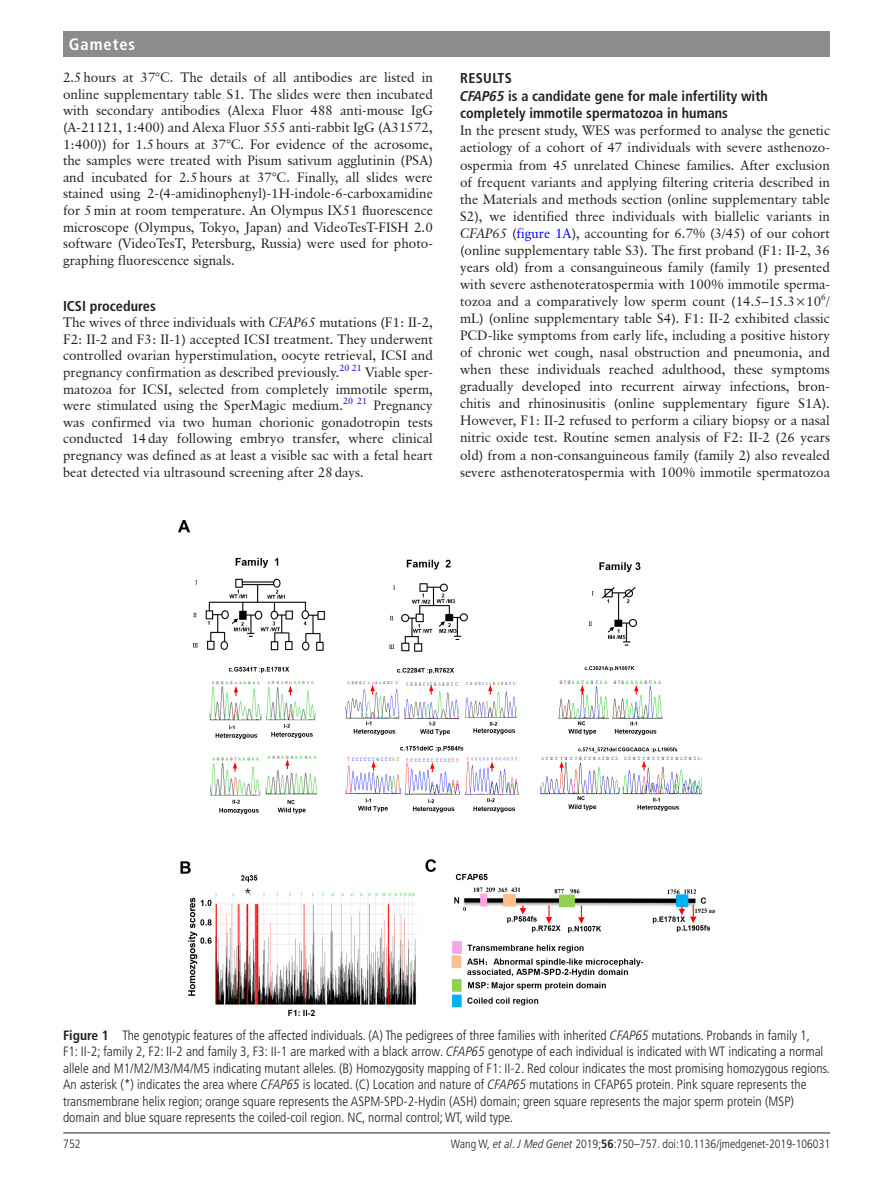
<style>
.page{position:relative;width:893px;height:1191px;background:#fff}
.page>*{position:absolute;margin:0;border:0;box-sizing:border-box;transform-origin:0 0}
.t1{font:700 condensed 16.5px "Frutiger LT Pro";letter-spacing:.055em;color:#fff}
.t2{font:700 condensed 14.25px/17.9px "Frutiger LT Pro";color:#231f20}
.t3{font:13.5px/16.6px "Classical Garamond BT";color:#231f20;text-align:justify}
.t4{font:300 condensed 13.5px/16.5px "Frutiger LT Pro";color:#231f20}
.t5{font:300 condensed 12px "Frutiger LT Pro";color:#231f20}
.s1{font-family:"Times New Roman"}
.s2{font-style:italic}
.s3{color:#00f}
.s4{font-weight:700}
</style>
<div class="page">
<hr style="left:63px;top:1132px;width:767px;height:1px;background:#231f20">
<div style="left:63px;top:31px;width:767px;height:25px;background:#8a8c8e"></div>
<img style="left:178px;top:520px;width:537px;height:495px">
<p class="t1" style="left:69px;top:34px;width:68px">Gametes</p>
<p class="t3" style="left:63px;top:69px;width:371px">2.5hours at 37°C. The details of all antibodies are listed in online supplementary table S1. The slides were then incubated with secondary antibodies (Alexa Fluor 488 anti-mouse IgG (A-21121, 1:400) and Alexa Fluor 555 anti-rabbit IgG (A31572, 1:400)) for 1.5hours at 37°C. For evidence of the acrosome, the samples were treated with Pisum sativum agglutinin (PSA) and incubated for 2.5hours at 37°C. Finally, all slides were stained using 2-(4-amidinophenyl)-1H-indole-6-carboxamidine for 5min at room temperature. An Olympus IX51 <span class="s1">fl</span>uorescence microscope (Olympus, Tokyo, Japan) and VideoTesT-FISH 2.0 software (VideoTesT, Petersburg, Russia) were used for photo&shy;graphing fluorescence signals.</p>
<p class="t2" style="left:63px;top:297px;width:94px">ICSI procedures</p>
<p class="t3" style="left:63px;top:314px;width:371px">The wives of three individuals with <span class="s2">CFAP65</span> mutations (F1: II-2, F2: II-2 and F3: II-1) accepted ICSI treatment. They underwent controlled ovarian hyperstimulation, oocyte retrieval, ICSI and pregnancy confirmation as described previously.<sup>20</sup> <sup>21</sup> Viable sper&shy;matozoa for ICSI, selected from completely immotile sperm, were stimulated using the SperMagic medium.<sup>20</sup> <sup>21</sup> Pregnancy was confirmed via two human chorionic gonadotropin tests conducted 14day following embryo transfer, where clinical pregnancy was defined as at least a visible sac with a fetal heart beat detected via ultrasound screening after 28days.</p>
<p class="t2" style="left:460px;top:69px;width:309px">Results<br><span class="s2">CFAP65</span> is a candidate gene for male infertility with completely immotile spermatozoa in humans</p>
<p class="t3" style="left:460px;top:122px;width:371px;line-height:17.1px">In the present study, WES was performed to analyse the genetic aetiology of a cohort of 47 individuals with severe asthenozo&shy;ospermia from 45 unrelated Chinese families. After exclusion of frequent variants and applying filtering criteria described in the Materials and methods section (online supplementary table S2), we identified three individuals with biallelic variants in <span class="s2">CFAP65</span> (<span class="s3">figure 1A</span>), accounting for 6.7% (3/45) of our cohort (online supplementary table S3). The first proband (F1: II-2, 36 years old) from a consanguineous family (family 1) presented with severe asthenoteratospermia with 100% immotile sperma&shy;tozoa and a comparatively low sperm count (14.5–15.3×10<sup>6</sup>/ mL) (online supplementary table S4). F1: II-2 exhibited classic PCD-like symptoms from early life, including a positive history of chronic wet cough, nasal obstruction and pneumonia, and when these individuals reached adulthood, these symptoms gradually developed into recurrent airway infections, bron&shy;chitis and rhinosinusitis (online supplementary figure S1A).<br>However, F1: II-2 refused to perform a ciliary biopsy or a nasal nitric oxide test. Routine semen analysis of F2: II-2 (26 years old) from a non-consanguineous family (family 2) also revealed severe asthenoteratospermia with 100% immotile spermatozoa</p>
<p class="t4" style="left:63px;top:1026px;width:769px"><span class="s4">Figure 1</span> The genotypic features of the affected individuals. (A) The pedigrees of three families with inherited <span class="s2">CFAP65</span> mutations. Probands in family 1,<br>F1: II-2; family 2, F2: II-2 and family 3, F3: II-1 are marked with a black arrow. <span class="s2">CFAP65</span> genotype of each individual is indicated with WT indicating a normal allele and M1/M2/M3/M4/M5 indicating mutant alleles. (B) Homozygosity mapping of F1: II-2. Red colour indicates the most promising homozygous regions.<br>An asterisk (*) indicates the area where <span class="s2">CFAP65</span> is located. (C) Location and nature of <span class="s2">CFAP65</span> mutations in CFAP65 protein. Pink square represents the transmembrane helix region; orange square represents the ASPM-SPD-2-Hydin (ASH) domain; green square represents the major sperm protein (MSP) domain and blue square represents the coiled-coil region. NC, normal control; WT, wild type.</p>
<p class="t5" style="left:63px;top:1136px;width:19px">752</p>
<p class="t5" style="left:451px;top:1136px;width:381px">Wang W<span class="s2">, et al</span>. <span class="s2">J Med Genet</span> 2019;<span class="s4">56</span>:750–757. doi:10.1136/jmedgenet-2019-106031</p>
</div>
